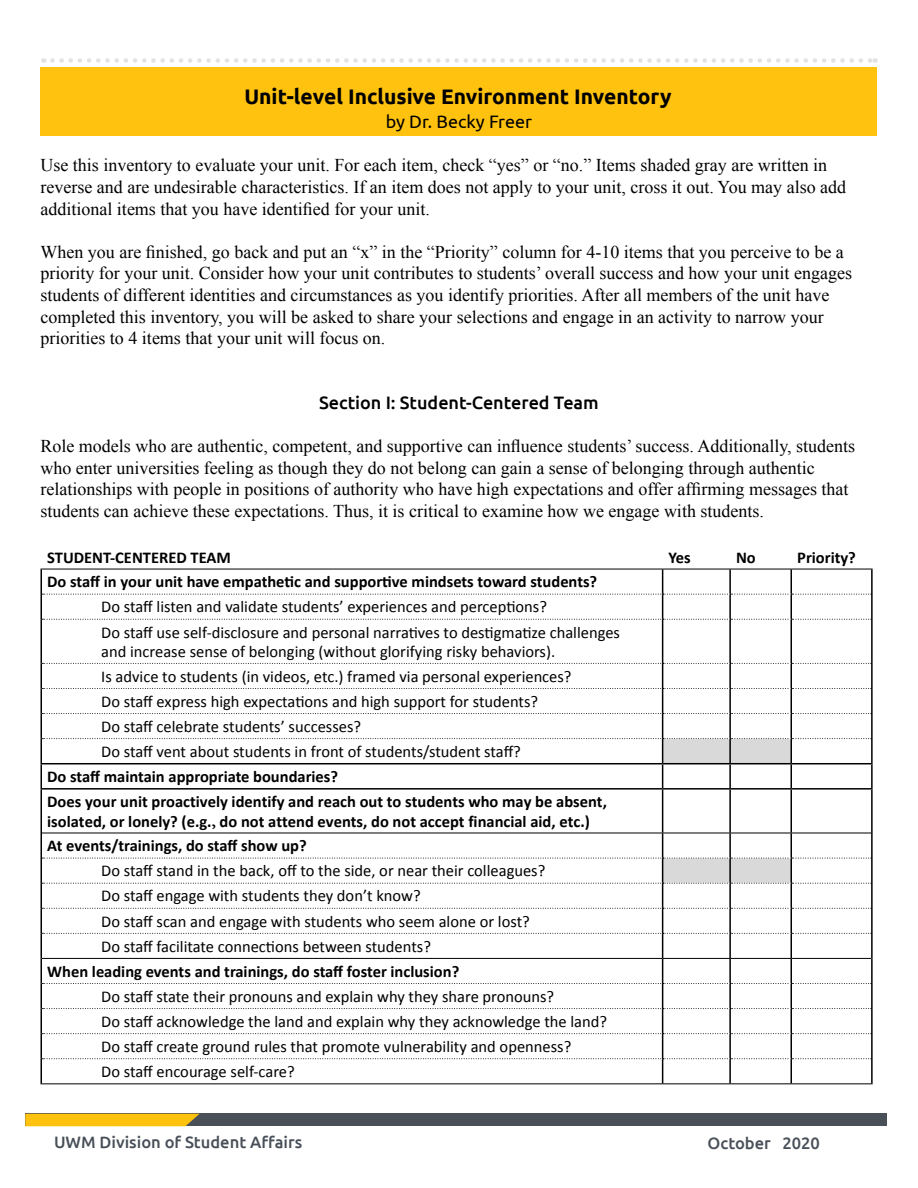
<style>
.page{position:relative;width:918px;height:1188px;background:#fff}
.page>*{position:absolute;margin:0;border:0;box-sizing:border-box;transform-origin:0 0}
.t1{font:700 21px "Ubuntu";color:#000}
.t2{font:18px/21.6px "Times New Roman";color:#000}
.t3{font:500 18px "Ubuntu";color:#000}
.t4{font:18px "Ubuntu";color:#000}
.t5{font:16.5px/25px "Calibri";color:#000}
.t6{font:700 16.5px/25px "Calibri";color:#000}
.t7{font:500 16.5px "Ubuntu";color:#484f58}
.s1{font-family:"Minion Pro"}
</style>
<div class="page">
<div style="left:25px;top:1114px;width:862px;height:12px;background:#4a5058"></div>
<div style="left:25px;top:1114px;width:174px;height:12px;background:#ffc20e"></div>
<div style="left:41px;top:67px;width:836px;height:68px;background:#ffc20e"></div>
<svg style="left:52px;top:58px;width:824px;height:5px"></svg>
<hr style="left:40px;top:569px;width:2px;height:25px;background:#000">
<hr style="left:871px;top:569px;width:2px;height:25px;background:#000">
<hr style="left:40px;top:594px;width:2px;height:25px;background:#000">
<hr style="left:871px;top:594px;width:2px;height:25px;background:#000">
<hr style="left:40px;top:619px;width:2px;height:44px;background:#000">
<hr style="left:662px;top:620px;width:1px;height:43px;background:#000">
<hr style="left:729px;top:620px;width:2px;height:43px;background:#000">
<hr style="left:790px;top:620px;width:2px;height:43px;background:#000">
<hr style="left:871px;top:619px;width:2px;height:44px;background:#000">
<hr style="left:40px;top:663px;width:2px;height:25px;background:#000">
<hr style="left:871px;top:663px;width:2px;height:25px;background:#000">
<hr style="left:40px;top:688px;width:2px;height:26px;background:#000">
<hr style="left:871px;top:688px;width:2px;height:26px;background:#000">
<hr style="left:40px;top:714px;width:2px;height:25px;background:#000">
<hr style="left:871px;top:714px;width:2px;height:25px;background:#000">
<hr style="left:40px;top:739px;width:2px;height:24px;background:#000">
<hr style="left:871px;top:739px;width:2px;height:24px;background:#000">
<hr style="left:40px;top:763px;width:623px;height:1px;background:#000">
<hr style="left:40px;top:764px;width:2px;height:24px;background:#000">
<hr style="left:791px;top:763px;width:82px;height:1px;background:#000">
<hr style="left:871px;top:764px;width:2px;height:24px;background:#000">
<hr style="left:40px;top:788px;width:623px;height:2px;background:#000">
<hr style="left:40px;top:790px;width:2px;height:43px;background:#000">
<hr style="left:791px;top:788px;width:82px;height:2px;background:#000">
<hr style="left:871px;top:790px;width:2px;height:43px;background:#000">
<hr style="left:40px;top:833px;width:2px;height:25px;background:#000">
<hr style="left:871px;top:833px;width:2px;height:25px;background:#000">
<hr style="left:40px;top:858px;width:2px;height:25px;background:#000">
<hr style="left:871px;top:858px;width:2px;height:25px;background:#000">
<hr style="left:40px;top:883px;width:2px;height:25px;background:#000">
<hr style="left:871px;top:883px;width:2px;height:25px;background:#000">
<hr style="left:40px;top:908px;width:2px;height:25px;background:#000">
<hr style="left:871px;top:908px;width:2px;height:25px;background:#000">
<hr style="left:40px;top:933px;width:2px;height:25px;background:#000">
<hr style="left:871px;top:933px;width:2px;height:25px;background:#000">
<hr style="left:40px;top:958px;width:2px;height:26px;background:#000">
<hr style="left:871px;top:958px;width:2px;height:26px;background:#000">
<hr style="left:40px;top:984px;width:2px;height:25px;background:#000">
<hr style="left:871px;top:984px;width:2px;height:25px;background:#000">
<hr style="left:40px;top:1009px;width:2px;height:25px;background:#000">
<hr style="left:871px;top:1009px;width:2px;height:25px;background:#000">
<hr style="left:40px;top:1034px;width:2px;height:25px;background:#000">
<hr style="left:871px;top:1034px;width:2px;height:25px;background:#000">
<hr style="left:40px;top:1059px;width:2px;height:24px;background:#000">
<hr style="left:871px;top:1059px;width:2px;height:24px;background:#000">
<svg style="left:42px;top:569px;width:830px;height:51px"></svg>
<svg style="left:42px;top:663px;width:830px;height:420px"></svg>
<hr style="left:40px;top:1083px;width:623px;height:1px;background:#000">
<hr style="left:663px;top:1083px;width:67px;height:1px;background:#000">
<hr style="left:730px;top:1083px;width:61px;height:1px;background:#000">
<hr style="left:791px;top:1083px;width:82px;height:1px;background:#000">
<p class="t1" style="left:244px;top:84px;width:429px">Unit-level Inclusive Environment Inventory</p>
<p class="t4" style="left:386px;top:111px;width:148px">by Dr. Becky Freer</p>
<p class="t2" style="left:40px;top:154px;width:807px">Use this inventory to evaluate your unit. For each item, check “yes” or “no.” Items shaded gray are written in reverse and are undesirable characteristics. If an item does not apply to your unit, cross it out. You may also add additional items that you have identified for your unit.</p>
<p class="t2" style="left:40px;top:241px;width:813px">When you are finished, go back and put an “x” in the “Priority” column for 4-10 items that you perceive to be a priority for your unit. Consider how your unit contributes to students’ overall success and how your unit engages students of different identities and circumstances as you identify priorities. After all members of the unit have completed this inventory, you will be asked to share your selections and engage in an activity to narrow your priorities to 4 items that your unit will focus on.</p>
<p class="t3" style="left:319px;top:391px;width:281px">Section I: Student-Centered Team</p>
<p class="t2" style="left:40px;top:435px;width:816px">Role models who are authentic, competent, and supportive can influence students’ success. Additionally, students who enter universities feeling as though they do not belong can gain a sense of belonging through authentic relationships with people in positions of authority who have high expectations and offer affirming messages that students can achieve these expectations. Thus, it is critical to examine how we engage with students.</p>
<p class="t6" style="left:47px;top:544px;width:185px">STUDENT-CENTERED TEAM</p>
<p class="t6" style="left:669px;top:544px;width:24px">Yes</p>
<p class="t6" style="left:736px;top:544px;width:21px">No</p>
<p class="t6" style="left:797px;top:544px;width:60px">Priority?</p>
<p class="t6" style="left:47px;top:569px;width:552px">Do staff in your unit have empathetic and supportive mindsets toward students?</p>
<p class="t5" style="left:101px;top:595px;width:520px">Do staff listen and validate students’ experiences and perceptions?<br>Do staff use self-disclosure and personal narratives to destigmatize challenges</p>
<p class="t5" style="left:101px;top:640px;width:472px">and increase sense of belonging (without glorifying risky behaviors).<br>Is advice to students (in videos, etc.) framed via personal experiences?<br>Do staff express high expectations and high support for students?<br>Do staff celebrate students’ successes?<br>Do staff vent about students in front of students/student staff?</p>
<p class="t6" style="left:47px;top:763px;width:561px">Do staff maintain appropriate boundaries?<br>Does your unit proactively identify and reach out to students who may be absent,</p>
<p class="t6" style="left:47px;top:809px;width:544px;line-height:24.3px">isolated, or lonely? (e.g.<span class="s1">,</span> do not attend events, do not accept financial aid, etc.)<br>At events/trainings, do staff show up?</p>
<p class="t5" style="left:101px;top:858px;width:446px">Do staff stand in the back, off to the side, or near their colleagues?<br>Do staff engage with students they don’t know?<br>Do staff scan and engage with students who seem alone or lost?<br>Do staff facilitate connections between students?</p>
<p class="t6" style="left:47px;top:958px;width:414px">When leading events and trainings, do staff foster inclusion?</p>
<p class="t5" style="left:101px;top:984px;width:507px">Do staff state their pronouns and explain why they share pronouns?<br>Do staff acknowledge the land and explain why they acknowledge the land?<br>Do staff create ground rules that promote vulnerability and openness?<br>Do staff encourage self-care?</p>
<p class="t7" style="left:54px;top:1132px;width:250px">UWM Division of Student Affairs</p>
<p class="t7" style="left:708px;top:1132px;width:114px">October 2020</p>
</div>
